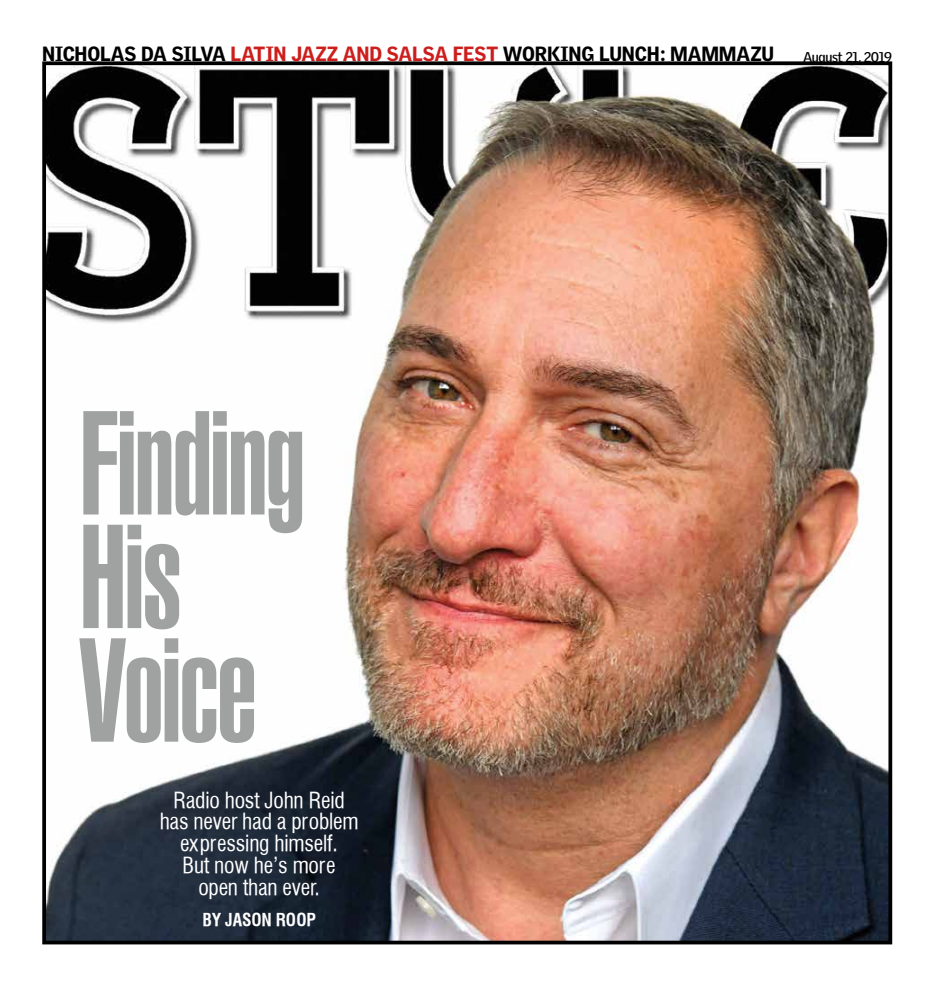
<style>
.page{position:relative;width:940px;height:990px;background:#fff}
.page>*{position:absolute;margin:0;border:0;box-sizing:border-box;transform-origin:0 0}
.t1{font:700 144px/113.6px "Halvett Ultra Compressed";letter-spacing:-.015em;color:#a0a2a2}
.t2{font:21.75px/21.8px "Halvett Condensed";letter-spacing:-.01em;color:#fff;text-align:center}
.t3{font:900 20px "Griffith Gothic";letter-spacing:-.01em;color:#000}
.t4{font:700 condensed 17.5px "Halvett";letter-spacing:-.01em;color:#fff}
.t5{font:700 13.75px "Griffith Gothic";letter-spacing:-.03em;color:#000}
.s1{color:#cc1f1d}
</style>
<div class="page">
<img style="left:47px;top:66px;width:840px;height:873px">
<div style="left:42px;top:61px;width:850px;height:883px;border:4px solid #000"></div>
<p class="t3" style="left:42px;top:42px;width:733px">NICHOLAS DA SILVA <span class="s1">LATIN JAZZ AND SALSA FEST</span> WORKING LUNCH: MAMMAZU</p>
<p class="t5" style="left:803px;top:48px;width:91px">August 21, 2019</p>
<h1 class="t1" style="left:79px;top:410px;width:227px">Finding<br>His<br>Voice</h1>
<p class="t2" style="left:160px;top:789px;width:200px">Radio host John Reid has never had a problem expressing himself.<br>But now he’s more<br>open than ever.</p>
<p class="t4" style="left:202px;top:909px;width:115px">BY JASON ROOP</p>
</div>
